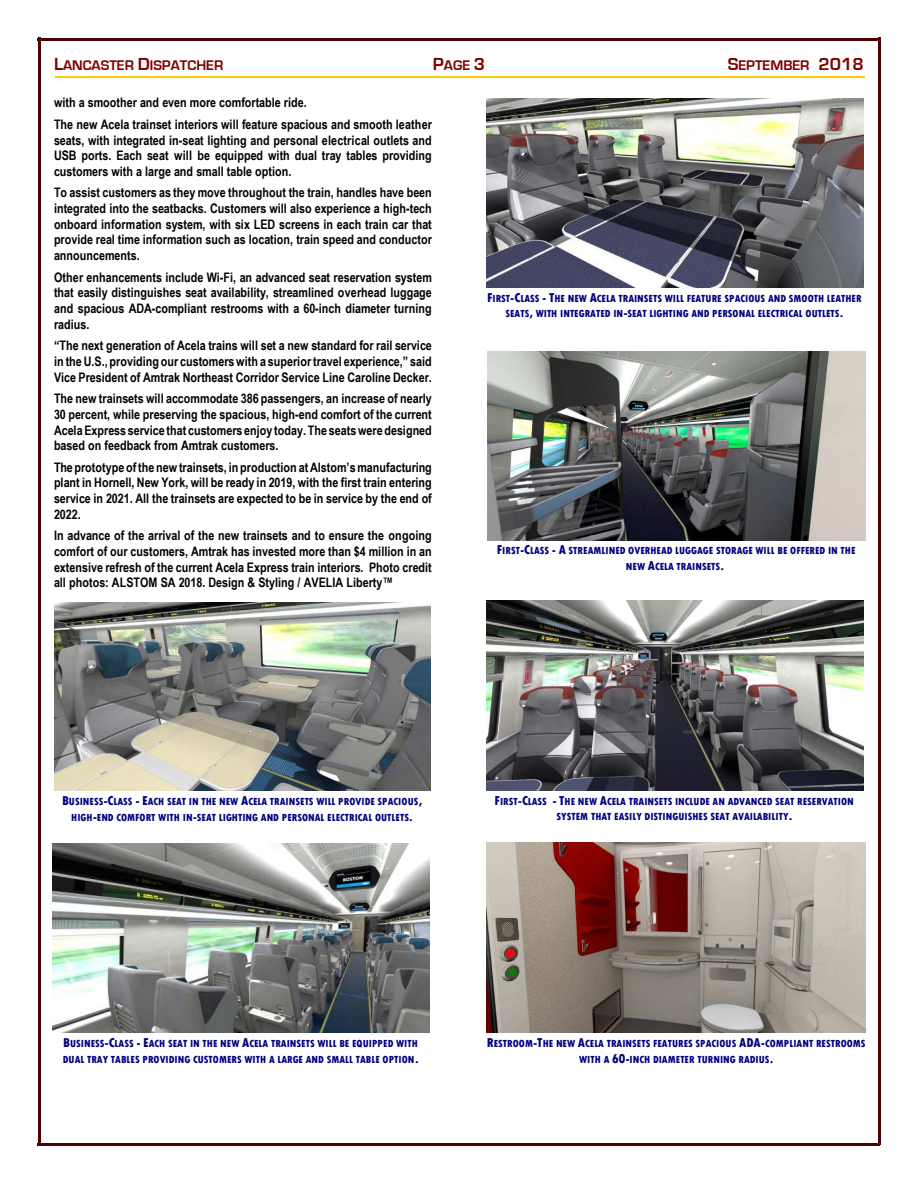
<style>
.page{position:relative;width:918px;height:1188px;background:#fff}
.page>*{position:absolute;margin:0;border:0;box-sizing:border-box;transform-origin:0 0}
.t1{font:700 14.4px "Eurostile";color:#800000}
.t2{font:700 13.2px/15.6px "Arial Narrow";color:#000;text-align:justify}
.t3{font:800 10.8px/15.9px "Tw Cen MT Condensed";color:#000080;text-align:center}
.s1{font-size:18px}
.s2{font-size:13.5px}
</style>
<div class="page">
<hr style="left:38px;top:38px;width:2px;height:1107px;background:#4f0000">
<hr style="left:878px;top:38px;width:3px;height:1107px;background:#4f0000">
<hr style="left:38px;top:38px;width:842px;height:2px;background:#4f0000">
<hr style="left:38px;top:1143px;width:842px;height:3px;background:#4f0000">
<hr style="left:55px;top:76px;width:810px;height:2px;background:#fc0">
<img style="left:52px;top:843px;width:377px;height:189px">
<img style="left:54px;top:602px;width:376px;height:189px">
<img style="left:486px;top:600px;width:377px;height:190px">
<img style="left:488px;top:351px;width:377px;height:189px">
<img style="left:486px;top:98px;width:377px;height:189px">
<img style="left:487px;top:842px;width:378px;height:190px">
<p class="t1" style="left:54px;top:57px;width:171px"><span class="s1">L</span>ANCASTER <span class="s1">D</span>ISPATCHER</p>
<p class="t1" style="left:433px;top:57px;width:54px"><span class="s1">P</span>AGE <span class="s1">3</span></p>
<p class="t1" style="left:728px;top:57px;width:138px"><span class="s1">S</span>EPTEMBER <span class="s1">2018</span></p>
<p class="t2" style="left:54px;top:92px;width:379px;line-height:21.6px">with a smoother and even more comfortable ride.<br>The new Acela trainset interiors will feature spacious and smooth leather</p>
<p class="t2" style="left:54px;top:132px;width:379px">seats, with integrated in-seat lighting and personal electrical outlets and USB ports. Each seat will be equipped with dual tray tables providing customers with a large and small table option.</p>
<p class="t2" style="left:54px;top:185px;width:379px">To assist customers as they move throughout the train, handles have been integrated into the seatbacks. Customers will also experience a high-tech onboard information system, with six LED screens in each train car that provide real time information such as location, train speed and conductor announcements.</p>
<p class="t2" style="left:54px;top:269px;width:379px">Other enhancements include Wi-Fi, an advanced seat reservation system that easily distinguishes seat availability, streamlined overhead luggage and spacious ADA-compliant restrooms with a 60-inch diameter turning radius.</p>
<p class="t2" style="left:54px;top:338px;width:379px">“The next generation of Acela trains will set a new standard for rail service in the U.S., providing our customers with a superior travel experience,” said Vice President of Amtrak Northeast Corridor Service Line Caroline Decker.</p>
<p class="t2" style="left:54px;top:391px;width:379px">The new trainsets will accommodate 386 passengers, an increase of nearly 30 percent, while preserving the spacious, high-end comfort of the current Acela Express service that customers enjoy today. The seats were designed based on feedback from Amtrak customers.</p>
<p class="t2" style="left:54px;top:459px;width:379px">The prototype of the new trainsets, in production at Alstom’s manufacturing plant in Hornell, New York, will be ready in 2019, with the first train entering service in 2021. All the trainsets are expected to be in service by the end of 2022.</p>
<p class="t2" style="left:54px;top:528px;width:379px">In advance of the arrival of the new trainsets and to ensure the ongoing comfort of our customers, Amtrak has invested more than $4 million in an extensive refresh of the current Acela Express train interiors. Photo credit all photos: ALSTOM SA 2018. Design &amp; Styling / AVELIA Liberty™</p>
<p class="t3" style="left:487px;top:290px;width:376px"><span class="s2">F</span>IRST<span class="s2">-C</span>LASS <span class="s2">- T</span>HE NEW <span class="s2">A</span>CELA TRAINSETS WILL FEATURE SPACIOUS AND SMOOTH LEATHER<br>SEATS<span class="s2">,</span> WITH INTEGRATED IN<span class="s2">-</span>SEAT LIGHTING AND PERSONAL ELECTRICAL OUTLETS<span class="s2">.</span></p>
<p class="t3" style="left:497px;top:543px;width:360px"><span class="s2">F</span>IRST<span class="s2">-C</span>LASS <span class="s2">- A</span> STREAMLINED OVERHEAD LUGGAGE STORAGE WILL BE OFFERED IN THE<br>NEW <span class="s2">A</span>CELA TRAINSETS<span class="s2">.</span></p>
<p class="t3" style="left:62px;top:793px;width:362px"><span class="s2">B</span>USINESS<span class="s2">-C</span>LASS <span class="s2">- E</span>ACH SEAT IN THE NEW <span class="s2">A</span>CELA TRAINSETS WILL PROVIDE SPACIOUS<span class="s2">,<br></span>HIGH<span class="s2">-</span>END COMFORT WITH IN<span class="s2">-</span>SEAT LIGHTING AND PERSONAL ELECTRICAL OUTLETS<span class="s2">.</span></p>
<p class="t3" style="left:495px;top:793px;width:361px"><span class="s2">F</span>IRST<span class="s2">-C</span>LASS <span class="s2">- T</span>HE NEW <span class="s2">A</span>CELA TRAINSETS INCLUDE AN ADVANCED SEAT RESERVATION<br>SYSTEM THAT EASILY DISTINGUISHES SEAT AVAILABILITY<span class="s2">.</span></p>
<p class="t3" style="left:63px;top:1035px;width:357px;text-align:left"><span class="s2">B</span>USINESS<span class="s2">-C</span>LASS <span class="s2">- E</span>ACH SEAT IN THE NEW <span class="s2">A</span>CELA TRAINSETS WILL BE EQUIPPED WITH<br>DUAL TRAY TABLES PROVIDING CUSTOMERS WITH A LARGE AND SMALL TABLE OPTION<span class="s2">.</span></p>
<p class="t3" style="left:487px;top:1035px;width:380px"><span class="s2">R</span>ESTROOM<span class="s2">-T</span>HE NEW <span class="s2">A</span>CELA TRAINSETS FEATURES SPACIOUS <span class="s2">ADA-</span>COMPLIANT RESTROOMS<br>WITH A <span class="s2">60-</span>INCH DIAMETER TURNING RADIUS<span class="s2">.</span></p>
</div>
